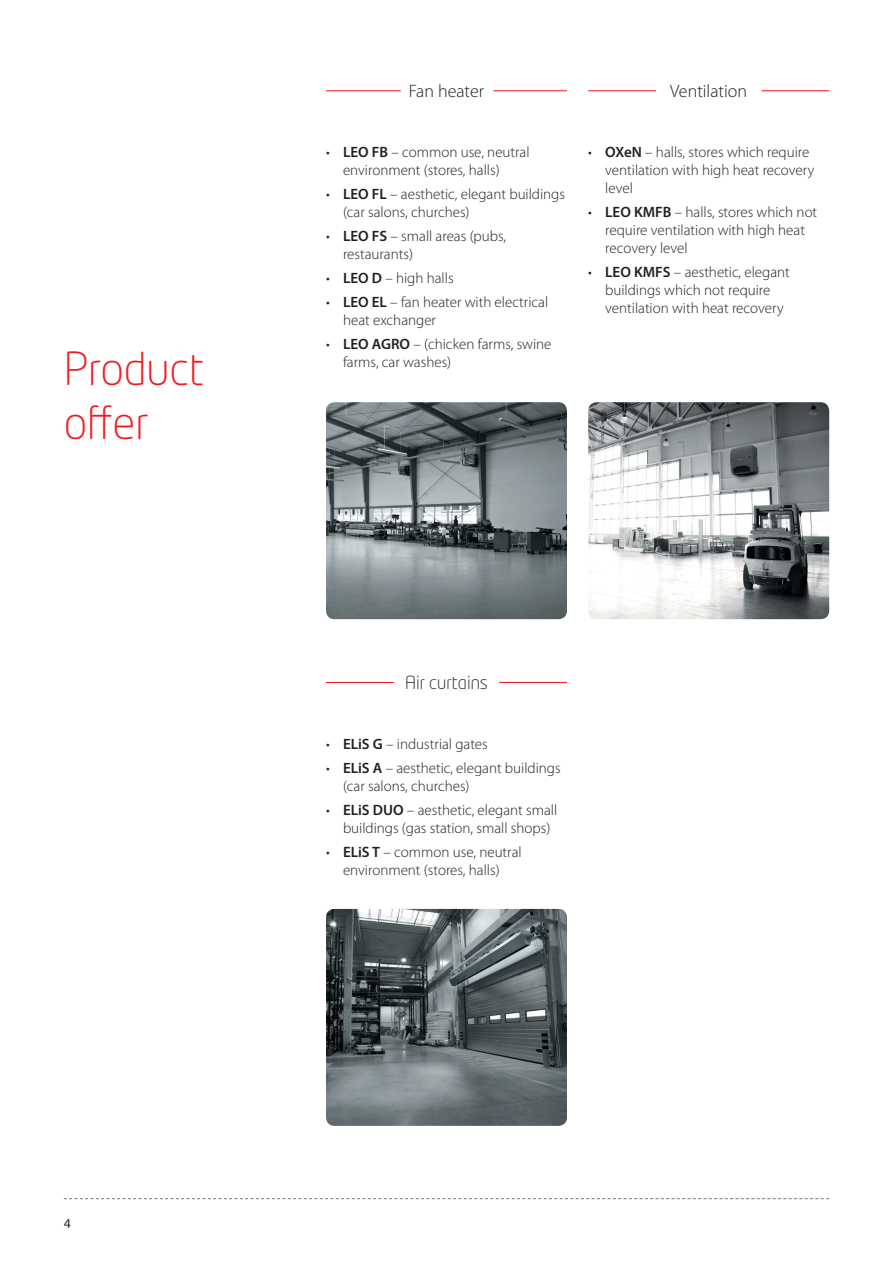
<style>
.page{position:relative;width:893px;height:1263px;background:#fff}
.page>*{position:absolute;margin:0;border:0;box-sizing:border-box;transform-origin:0 0}
.t1{font:300 45px/54px "Neo Tech Pro";color:#ee1d23}
.t2{font:300 18px "Myriad Pro";color:#231f20}
.t3{font:300 18px "Neo Tech Pro";color:#231f20}
.t4{font:300 15px/18px "Myriad Pro";color:#231f20}
.t5{font:12px "Neo Tech Pro";color:#231f20}
.s1{font-weight:600}
</style>
<div class="page">
<svg style="left:64px;top:1198px;width:765px;height:1px"></svg>
<hr style="left:326px;top:90px;width:75px;height:1px;background:#ee1d23">
<hr style="left:494px;top:90px;width:73px;height:1px;background:#ee1d23">
<hr style="left:326px;top:682px;width:68px;height:1px;background:#ee1d23">
<hr style="left:499px;top:682px;width:68px;height:1px;background:#ee1d23">
<hr style="left:588px;top:90px;width:68px;height:1px;background:#ee1d23">
<hr style="left:761px;top:90px;width:68px;height:1px;background:#ee1d23">
<img style="left:588px;top:402px;width:241px;height:217px">
<img style="left:326px;top:909px;width:241px;height:217px">
<img style="left:326px;top:402px;width:241px;height:217px">
<h1 class="t1" style="left:64px;top:341px;width:142px">Product offer</h1>
<p class="t2" style="left:409px;top:81px;width:77px">Fan heater</p>
<p class="t4" style="left:343px;top:143px;width:188px;text-indent:-17px">• <span class="s1">LEO FB</span> – common use, neutral environment (stores, halls)</p>
<p class="t4" style="left:343px;top:185px;width:224px;text-indent:-17px">• <span class="s1">LEO FL</span> – aesthetic, elegant buildings (car salons, churches)</p>
<p class="t4" style="left:343px;top:227px;width:165px;text-indent:-17px">• <span class="s1">LEO FS</span> – small areas (pubs, restaurants)</p>
<p class="t4" style="left:326px;top:269px;width:129px">• <span class="s1">LEO D</span> – high halls</p>
<p class="t4" style="left:343px;top:293px;width:207px;text-indent:-17px">• <span class="s1">LEO EL</span> – fan heater with electrical heat exchanger</p>
<p class="t4" style="left:343px;top:335px;width:210px;text-indent:-17px">• <span class="s1">LEO AGRO</span> – (chicken farms, swine farms, car washes)</p>
<p class="t2" style="left:670px;top:81px;width:78px">Ventilation</p>
<p class="t4" style="left:605px;top:143px;width:211px;text-indent:-17px">• <span class="s1">OXeN</span> – halls, stores which require ventilation with high heat recovery level</p>
<p class="t4" style="left:605px;top:203px;width:214px;text-indent:-17px">• <span class="s1">LEO KMFB</span> – halls, stores which not require ventilation with high heat recovery level</p>
<p class="t4" style="left:605px;top:263px;width:186px;text-indent:-17px">• <span class="s1">LEO KMFS</span> – aesthetic, elegant buildings which not require ventilation with heat recovery</p>
<p class="t3" style="left:405px;top:671px;width:84px">Air curtains</p>
<p class="t4" style="left:326px;top:735px;width:163px">• <span class="s1">ELiS G</span> – industrial gates</p>
<p class="t4" style="left:343px;top:759px;width:219px;text-indent:-17px">• <span class="s1">ELiS A</span> – aesthetic, elegant buildings (car salons, churches)</p>
<p class="t4" style="left:343px;top:801px;width:216px;text-indent:-17px">• <span class="s1">ELiS DUO</span> – aesthetic, elegant small buildings (gas station, small shops)</p>
<p class="t4" style="left:326px;top:843px;width:197px;text-align:center">• <span class="s1">ELiS T</span> – common use, neutral environment (stores, halls)</p>
<p class="t5" style="left:64px;top:1216px;width:9px">4</p>
</div>
